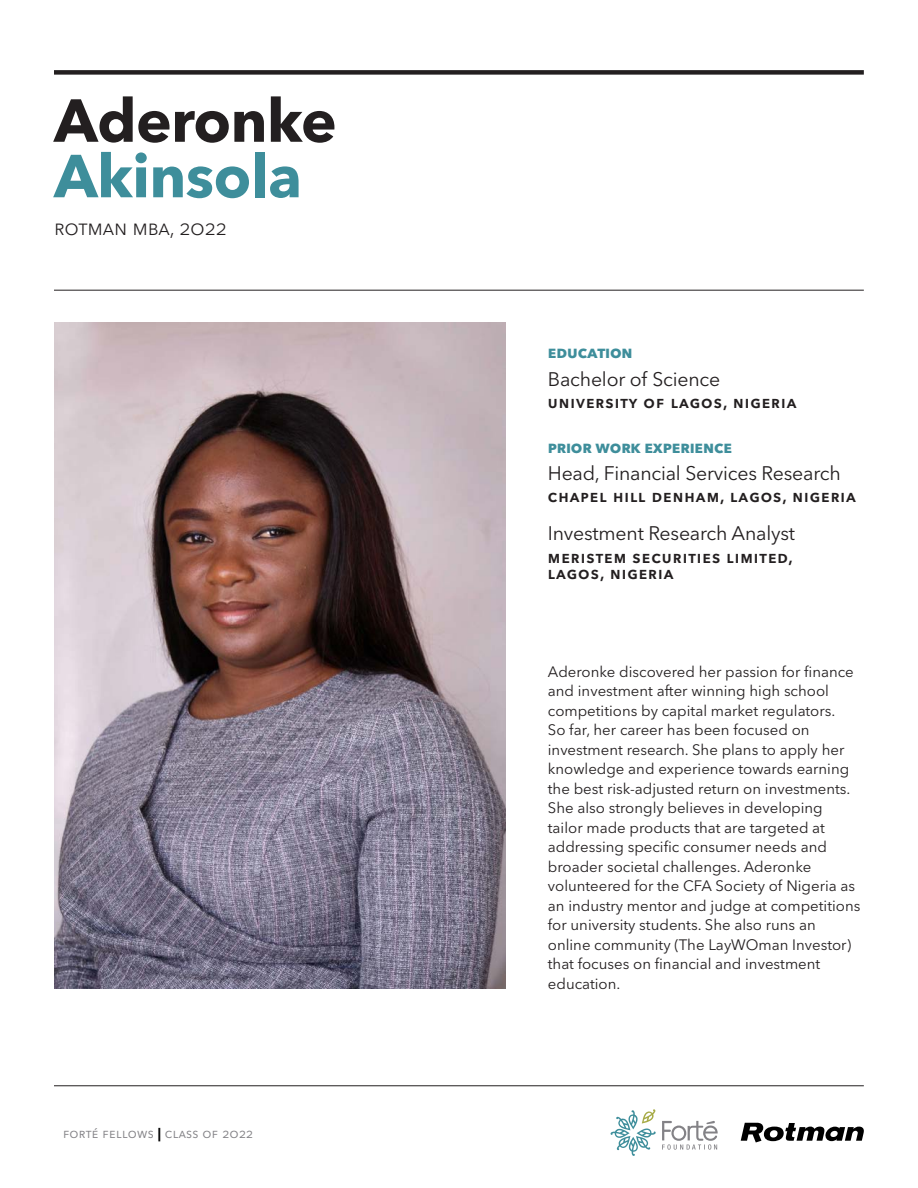
<style>
.page{position:relative;width:918px;height:1188px;background:#fff}
.page>*{position:absolute;margin:0;border:0;box-sizing:border-box;transform-origin:0 0}
.t1{font:700 60px/55.5px "Avenir Next LT Pro";letter-spacing:-.01em;color:#231f20}
.t2{font:300 21.6px "Avenir Next LT Pro";letter-spacing:-.01em;color:#231f20}
.t3{font:19.5px "Avenir Next LT Pro";letter-spacing:-.01em;color:#231f20}
.t4{font:600 16.8px/16.5px "Avenir Next LT Pro";letter-spacing:.06em;color:#231f20}
.t5{font:700 16.5px "Avenir Next LT Pro";letter-spacing:-.01em;color:#3e8e9b}
.t6{font:15px/19.5px "Avenir Next LT Pro";color:#231f20}
.t7{font:13.5px "Avenir Next LT Pro";letter-spacing:.02em;color:#838286}
.s1{color:#3e8e9b}
.s2{font-weight:700;color:#000}
</style>
<div class="page">
<svg style="left:741px;top:1123px;width:123px;height:19px"></svg>
<div style="left:54px;top:70px;width:810px;height:5px;background:#231f20"></div>
<hr style="left:54px;top:1085px;width:810px;height:1px;background:#231f20">
<hr style="left:54px;top:290px;width:810px;height:1px;background:#231f20">
<svg style="left:611px;top:1109px;width:45px;height:47px"></svg>
<svg style="left:662px;top:1121px;width:56px;height:29px"></svg>
<img style="left:54px;top:323px;width:452px;height:666px">
<p class="t1" style="left:54px;top:93px;width:284px">Aderonke<br><span class="s1">Akinsola</span></p>
<p class="t2" style="left:54px;top:214px;width:174px">rotman mba, 2022</p>
<p class="t7" style="left:63px;top:1125px;width:192px">forté fellows <span class="s2">|</span> class of 2022</p>
<p class="t5" style="left:548px;top:342px;width:86px">education</p>
<p class="t3" style="left:548px;top:367px;width:174px">Bachelor of Science</p>
<p class="t4" style="left:548px;top:394px;width:250px">university of lagos, nigeria</p>
<p class="t5" style="left:548px;top:437px;width:186px">prior work experience</p>
<p class="t3" style="left:548px;top:461px;width:294px">Head, Financial Services Research</p>
<p class="t4" style="left:548px;top:488px;width:310px">chapel hill denham, lagos, nigeria</p>
<p class="t3" style="left:548px;top:522px;width:249px">Investment Research Analyst</p>
<p class="t4" style="left:548px;top:548px;width:247px">meristem securities limited, lagos, nigeria</p>
<p class="t6" style="left:548px;top:662px;width:314px">Aderonke discovered her passion for finance and investment after winning high school competitions by capital market regulators.<br>So far, her career has been focused on investment research. She plans to apply her knowledge and experience towards earning the best risk-adjusted return on investments.<br>She also strongly believes in developing tailor made products that are targeted at addressing specific consumer needs and broader societal challenges. Aderonke volunteered for the CFA Society of Nigeria as an industry mentor and judge at competitions for university students. She also runs an online community (The LayWOman Investor) that focuses on financial and investment education.</p>
</div>
